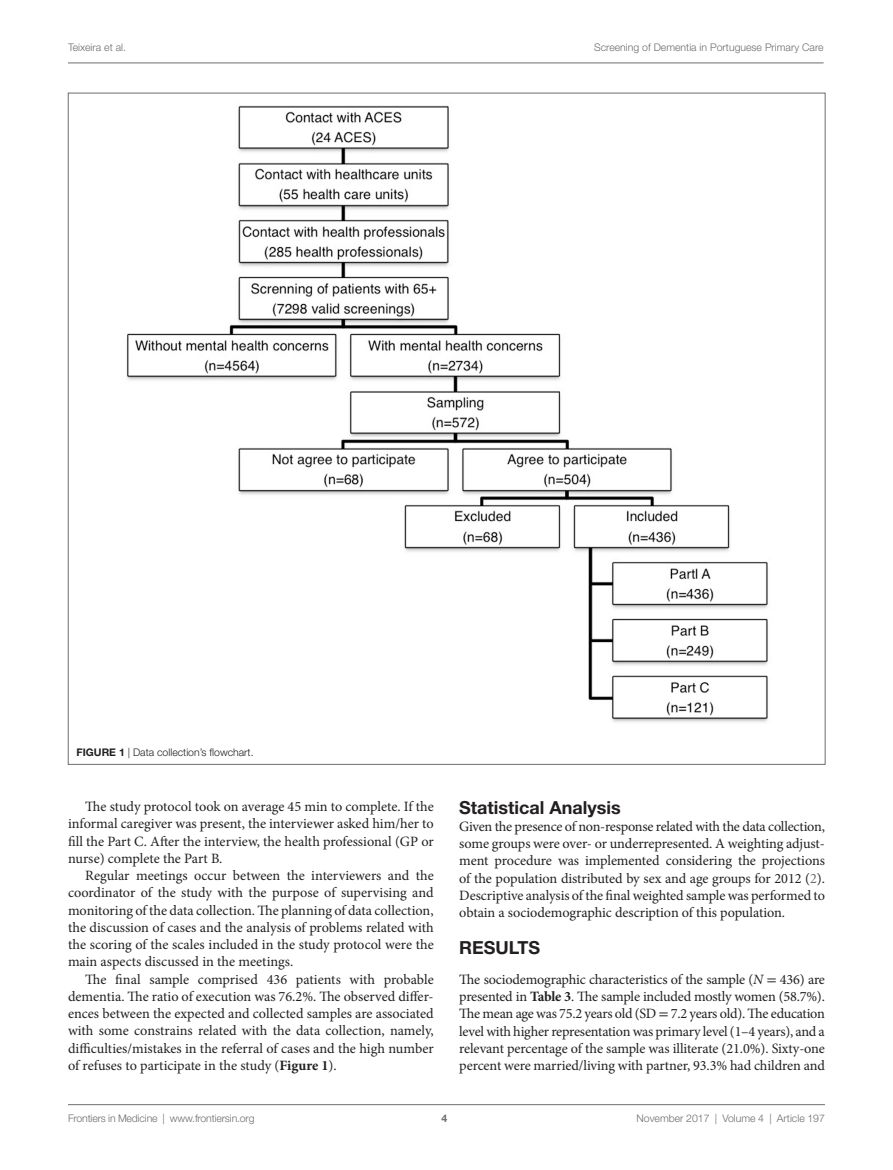
<style>
.page{position:relative;width:893px;height:1170px;background:#fff}
.page>*{position:absolute;margin:0;border:0;box-sizing:border-box;transform-origin:0 0}
.t1{font:700 18px "Helvetica Neue LT Std";color:#231f20}
.t2{font:14.25px/17.2px "Minion Pro";letter-spacing:-.005em;color:#231f20;text-align:justify}
.t3{font:300 10.5px "Helvetica Neue LT Std";color:#6c6d70}
.t4{font:300 10.5px "Helvetica Neue LT Std";color:#231f20}
.t5{font:700 10.5px "Helvetica Neue LT Std";color:#6c6d70}
.s1{font-weight:700}
.s2{color:#6c6d70}
.s3{font-style:italic}
.s4{font-family:"STIX General"}
</style>
<div class="page">
<img style="left:126px;top:105px;width:642px;height:617px">
<hr style="left:68px;top:63px;width:756px;height:1px;background:#6c6d70">
<hr style="left:68px;top:1104px;width:757px;height:1px;background:#6c6d70">
<p class="t3" style="left:68px;top:41px;width:59px">Teixeira et al.</p>
<p class="t3" style="left:594px;top:41px;width:231px">Screening of Dementia in Portuguese Primary Care</p>
<p class="t4" style="left:77px;top:745px;width:178px"><span class="s1">Figure 1</span> | Data collection’s flowchart.</p>
<p class="t2" style="left:68px;top:797px;width:367px;text-indent:17px">The study protocol took on average 45 min to complete. If the informal caregiver was present, the interviewer asked him/her to fill the Part C. After the interview, the health professional (GP or nurse) complete the Part B.</p>
<p class="t2" style="left:68px;top:866px;width:367px;text-indent:17px">Regular meetings occur between the interviewers and the coordinator of the study with the purpose of supervising and monitoring of the data collection. The planning of data collection, the discussion of cases and the analysis of problems related with the scoring of the scales included in the study protocol were the main aspects discussed in the meetings.</p>
<p class="t2" style="left:68px;top:970px;width:367px;text-indent:17px">The final sample comprised 436 patients with probable dementia. The ratio of execution was 76.2%. The observed differ&shy;ences between the expected and collected samples are associated with some constrains related with the data collection, namely, difficulties/mistakes in the referral of cases and the high number of refuses to participate in the study (<span class="s1">Figure 1</span>).</p>
<p class="t1" style="left:459px;top:795px;width:163px">Statistical Analysis</p>
<p class="t2" style="left:459px;top:817px;width:367px">Given the presence of non-response related with the data collection, some groups were over- or underrepresented. A weighting adjust&shy;ment procedure was implemented considering the projections of the population distributed by sex and age groups for 2012 (<span class="s2">2</span>).<br>Descriptive analysis of the final weighted sample was performed to obtain a sociodemographic description of this population.</p>
<p class="t1" style="left:459px;top:936px;width:13px">RES</p>
<p class="t1" style="left:496px;top:936px;width:45px">ULTS</p>
<p class="t2" style="left:459px;top:970px;width:367px">The sociodemographic characteristics of the sample (<span class="s3">N</span> <span class="s4">=</span> 436) are presented in <span class="s1">Table 3</span>. The sample included mostly women (58.7%).<br>The mean age was 75.2 years old (SD <span class="s4">=</span> 7.2 years old). The education level with higher representation was primary level (1–4 years), and a relevant percentage of the sample was illiterate (21.0%). Sixty-one percent were married/living with partner, 93.3% had children and</p>
<p class="t3" style="left:68px;top:1111px;width:188px">Frontiers in Medicine | www.frontiersin.org</p>
<p class="t3" style="left:636px;top:1111px;width:190px">November 2017 | Volume 4 | Article 197</p>
<p class="t5" style="left:441px;top:1111px;width:7px">4</p>
</div>
